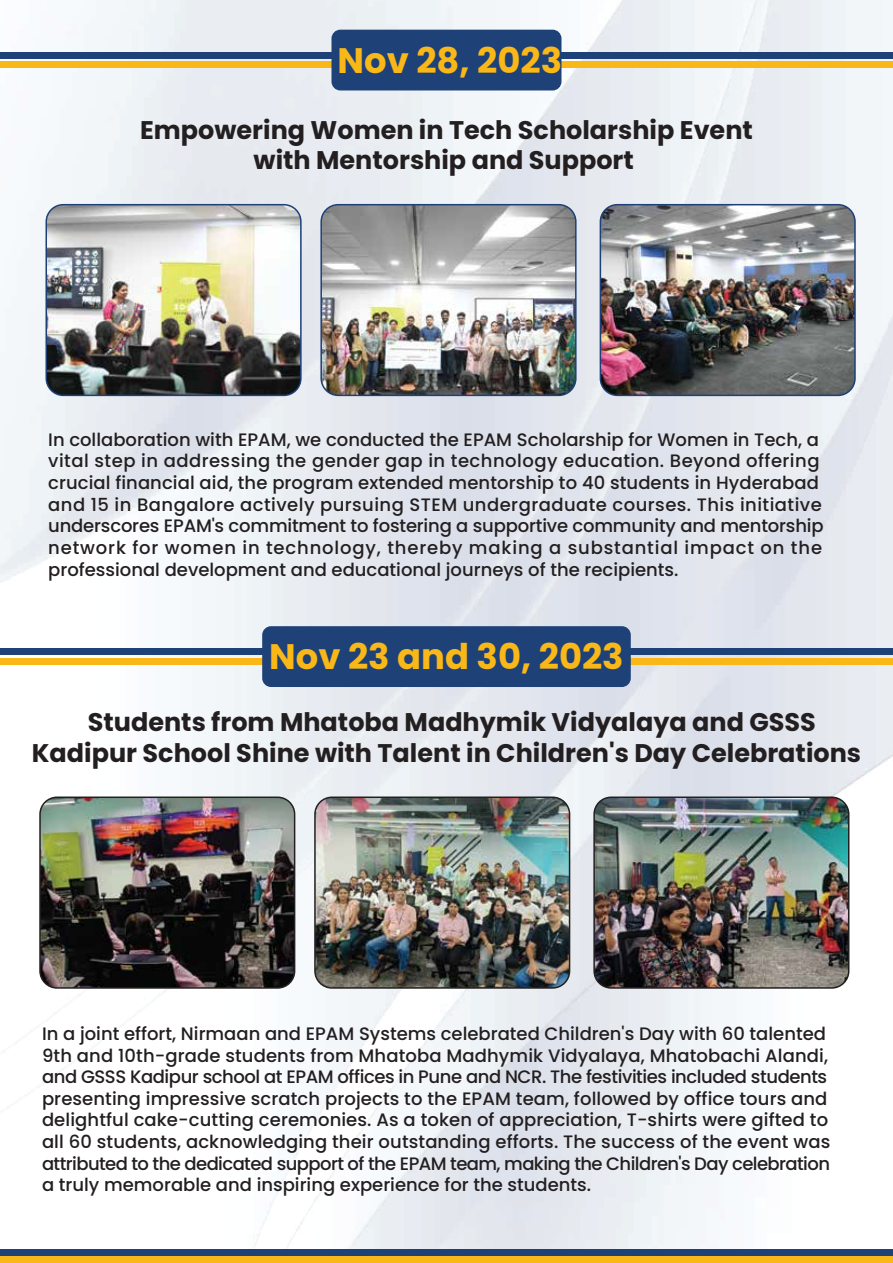
<style>
.page{position:relative;width:893px;height:1263px;background:#fff}
.page>*{position:absolute;margin:0;border:0;box-sizing:border-box;transform-origin:0 0}
.t1{font:700 35.4px "Poppins";color:#f9b817}
.t2{font:700 25.5px/30.6px "Poppins";color:#231f20;text-align:center}
.t3{font:500 18px/21.6px "Poppins";letter-spacing:.005em;color:#231f20}
</style>
<div class="page">
<img style="left:0;top:0;width:893px;height:1249px">
<div style="left:0;top:52px;width:893px;height:7px;background:#1e4178"></div>
<div style="left:0;top:61px;width:893px;height:7px;background:#f9b817"></div>
<div style="left:331px;top:30px;width:230px;height:60px;background:#1e4178;border-radius:9px"></div>
<div style="left:0;top:649px;width:893px;height:6px;background:#1e4178"></div>
<div style="left:0;top:1249px;width:893px;height:7px;background:#1e4178"></div>
<div style="left:0;top:658px;width:893px;height:7px;background:#f9b817"></div>
<div style="left:0;top:1256px;width:893px;height:7px;background:#f9b817"></div>
<div style="left:262px;top:626px;width:369px;height:61px;background:#1e4178;border-radius:9px"></div>
<img style="left:46px;top:205px;width:255px;height:190px">
<div style="left:46px;top:204px;width:256px;height:192px;border:2px solid #1d4078;border-radius:17px"></div>
<img style="left:321px;top:205px;width:255px;height:190px">
<div style="left:320px;top:204px;width:257px;height:192px;border:2px solid #1d4078;border-radius:17px"></div>
<img style="left:600px;top:205px;width:255px;height:190px">
<div style="left:600px;top:204px;width:256px;height:192px;border:2px solid #1d4078;border-radius:17px"></div>
<img style="left:40px;top:797px;width:255px;height:191px">
<div style="left:39px;top:796px;width:256px;height:193px;border:2px solid #231f20;border-radius:17px"></div>
<img style="left:315px;top:797px;width:255px;height:191px">
<div style="left:314px;top:796px;width:256px;height:193px;border:2px solid #231f20;border-radius:17px"></div>
<img style="left:594px;top:797px;width:255px;height:191px">
<div style="left:593px;top:796px;width:256px;height:193px;border:2px solid #231f20;border-radius:17px"></div>
<h1 class="t1" style="left:338px;top:40px;width:226px">Nov 28, 2023</h1>
<h2 class="t2" style="left:140px;top:114px;width:614px">Empowering Women in Tech Scholarship Event with Mentorship and Support</h2>
<p class="t3" style="left:48px;top:429px;width:777px">In collaboration with EPAM, we conducted the EPAM Scholarship for Women in Tech, a vital step in addressing the gender gap in technology education. Beyond offering crucial financial aid, the program extended mentorship to 40 students in Hyderabad and 15 in Bangalore actively pursuing STEM undergraduate courses. This initiative underscores EPAM's commitment to fostering a supportive community and mentorship network for women in technology, thereby making a substantial impact on the professional development and educational journeys of the recipients.</p>
<h1 class="t1" style="left:269px;top:636px;width:356px">Nov 23 and 30, 2023</h1>
<h2 class="t2" style="left:32px;top:707px;width:831px">Students from Mhatoba Madhymik Vidyalaya and GSSS<br>Kadipur School Shine with Talent in Children's Day Celebrations</h2>
<p class="t3" style="left:42px;top:1023px;width:790px">In a joint effort, Nirmaan and EPAM Systems celebrated Children's Day with 60 talented 9th and 10th-grade students from Mhatoba Madhymik Vidyalaya, Mhatobachi Alandi, and GSSS Kadipur school at EPAM offices in Pune and NCR. The festivities included students presenting impressive scratch projects to the EPAM team, followed by office tours and delightful cake-cutting ceremonies. As a token of appreciation, T-shirts were gifted to all 60 students, acknowledging their outstanding efforts. The success of the event was attributed to the dedicated support of the EPAM team, making the Children's Day celebration a truly memorable and inspiring experience for the students.</p>
</div>
